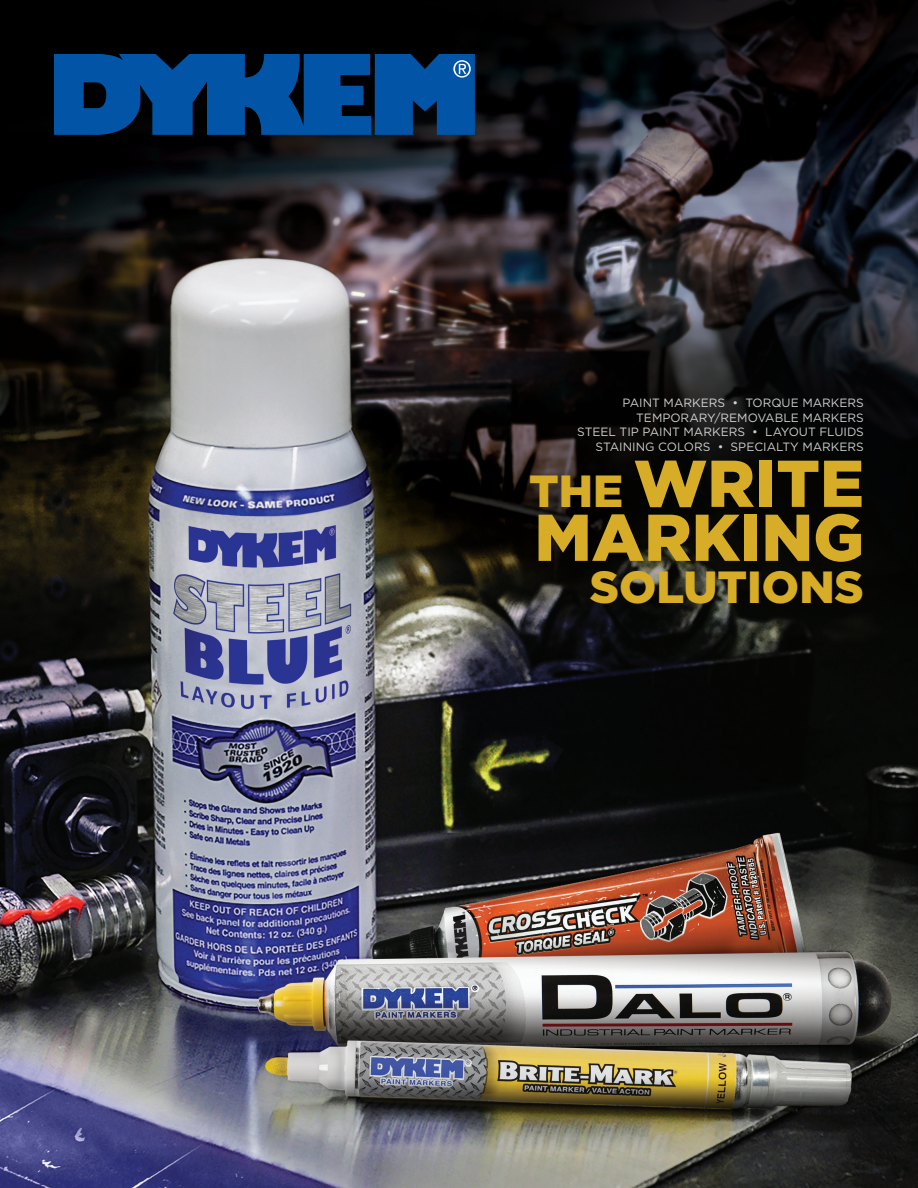
<style>
.page{position:relative;width:918px;height:1188px;background:#fff}
.page>*{position:absolute;margin:0;border:0;box-sizing:border-box;transform-origin:0 0}
.t1{font:900 66px/54px "Gotham";color:#d7ad27}
.t2{font:900 45px "Gotham";color:#d7ad27}
.t3{font:12px/14.4px "Gotham";color:#fff;text-align:right}
.s1{font-size:45px}
</style>
<div class="page">
<img style="left:0;top:244px;width:918px;height:944px">
<svg style="left:0;top:0;width:918px;height:244px;background:#171619"></svg>
<svg style="left:54px;top:54px;width:421px;height:82px;background:#02468a"></svg>
<p class="t3" style="left:577px;top:396px;width:288px">PAINT MARKERS • TORQUE MARKERS TEMPORARY/REMOVABLE MARKERS<br>STEEL TIP PAINT MARKERS • LAYOUT FLUIDS STAINING COLORS • SPECIALTY MARKERS</p>
<p class="t1" style="left:529px;top:456px;width:336px"><span class="s1">THE</span> WRITE<br>MARKING</p>
<p class="t2" style="left:590px;top:560px;width:276px">SOLUTIONS</p>
</div>
